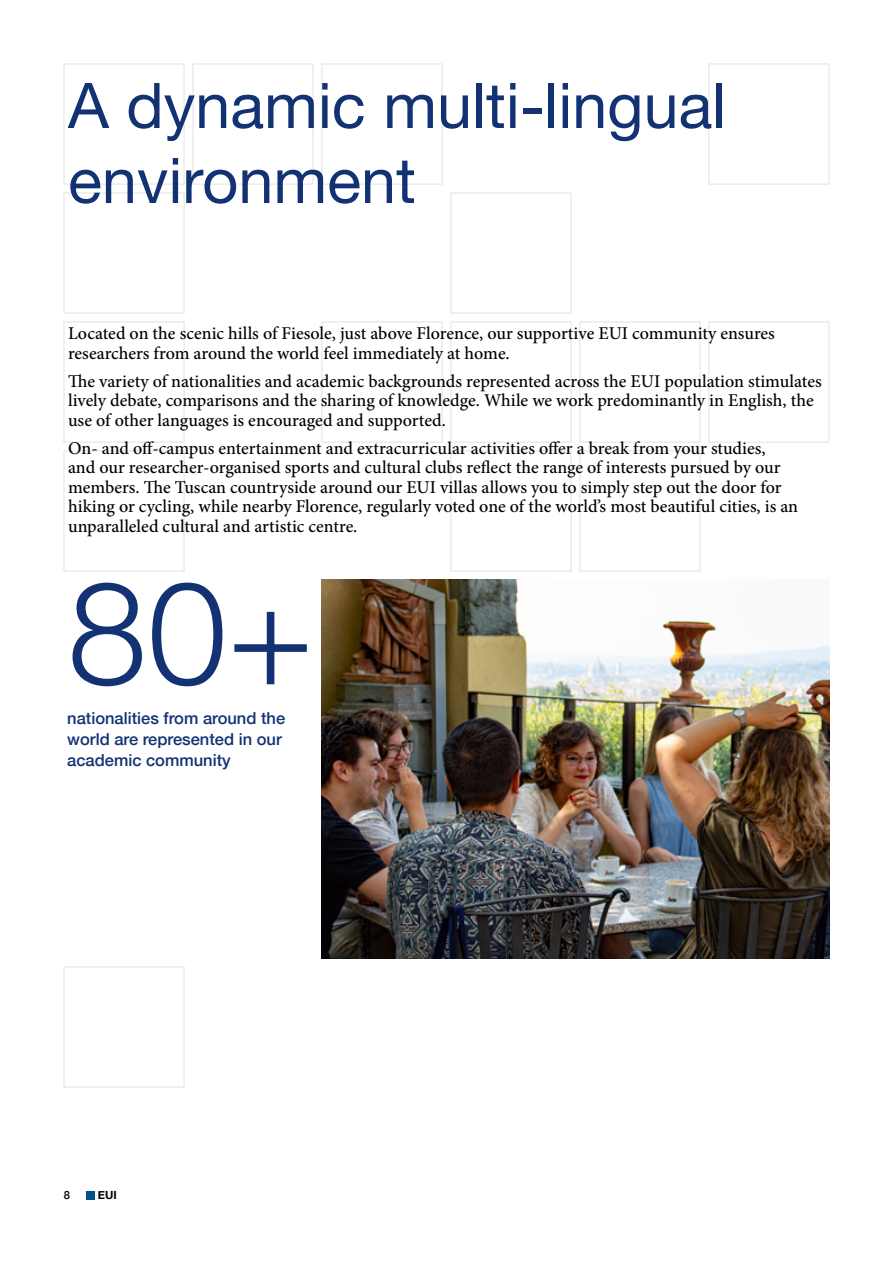
<style>
.page{position:relative;width:893px;height:1263px;background:#fff}
.page>*{position:absolute;margin:0;border:0;box-sizing:border-box;transform-origin:0 0}
.t1{font:300 144px "Helvetica Neue";color:#123274}
.t2{font:63px/75px "Helvetica Neue";color:#123274}
.t3{font:500 18px/19.5px "Minion Pro";color:#000}
.t4{font:500 16.5px/21px "Helvetica Neue";color:#123274}
.t5{font:700 11.25px "Helvetica Neue";color:#000}
.t6{font:500 11.25px "Helvetica Neue";color:#000}
</style>
<div class="page">
<div style="left:86px;top:1191px;width:9px;height:8px;background:#005288"></div>
<img style="left:322px;top:580px;width:507px;height:378px">
<h2 class="t2" style="left:68px;top:72px;width:660px">A dynamic multi-lingual environment</h2>
<p class="t3" style="left:68px;top:324px;width:708px">Located on the scenic hills of Fiesole, just above Florence, our supportive EUI community ensures researchers from around the world feel immediately at home.</p>
<p class="t3" style="left:68px;top:371px;width:755px">The variety of nationalities and academic backgrounds represented across the EUI population stimulates lively debate, comparisons and the sharing of knowledge. While we work predominantly in English, the use of other languages is encouraged and supported.</p>
<p class="t3" style="left:68px;top:438px;width:732px">On- and off-campus entertainment and extracurricular activities offer a break from your studies,<br>and our researcher-organised sports and cultural clubs reflect the range of interests pursued by our members. The Tuscan countryside around our EUI villas allows you to simply step out the door for hiking or cycling, while nearby Florence, regularly voted one of the world’s most beautiful cities, is an unparalleled cultural and artistic centre.</p>
<h1 class="t1" style="left:67px;top:517px;width:248px">80+</h1>
<p class="t4" style="left:67px;top:706px;width:219px">nationalities from around the world are represented in our academic community</p>
<p class="t6" style="left:64px;top:1186px;width:8px">8</p>
<p class="t5" style="left:98px;top:1186px;width:20px">EUI</p>
</div>
